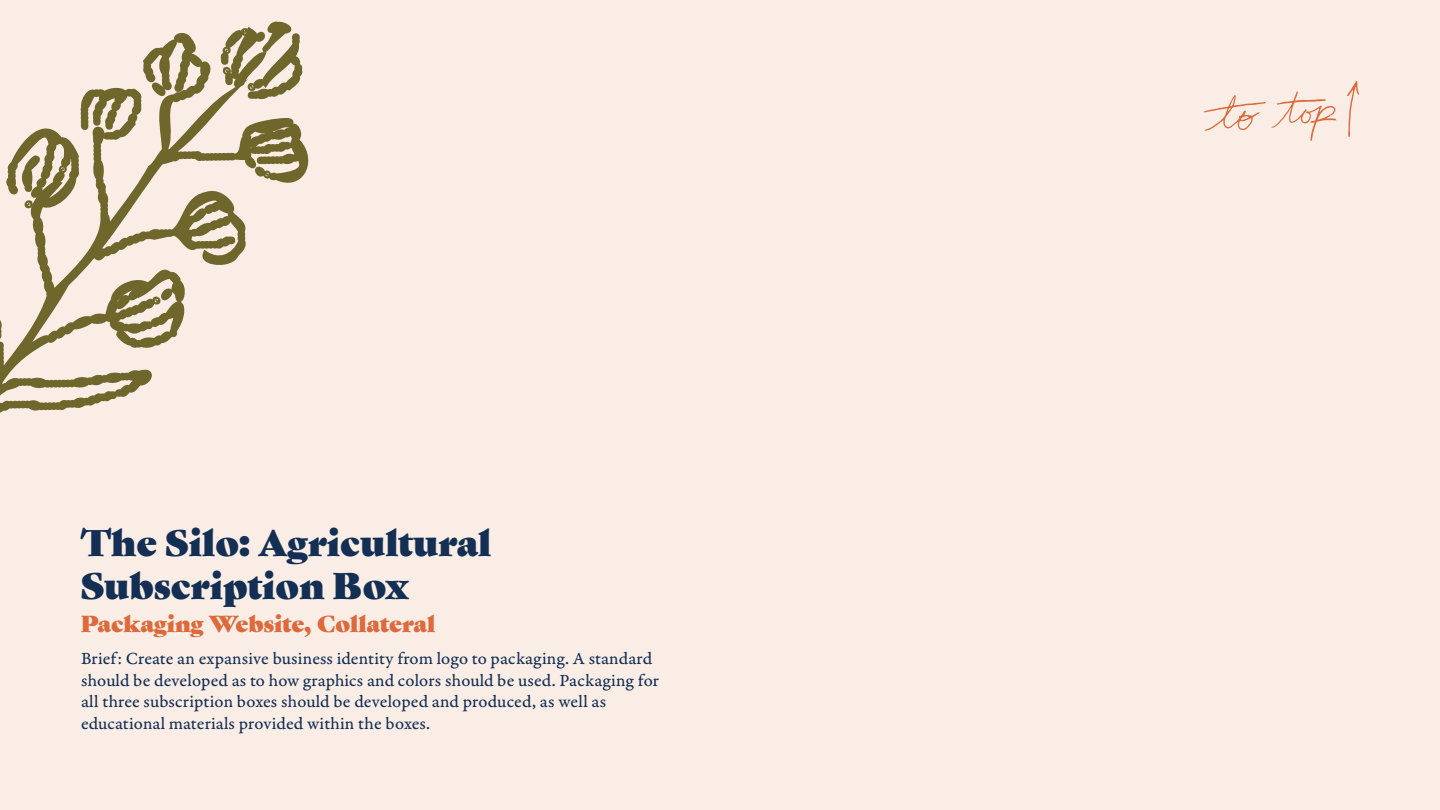
<style>
.page{position:relative;width:1440px;height:810px;background:#faede6}
.page>*{position:absolute;margin:0;border:0;box-sizing:border-box;transform-origin:0 0}
.t1{font:36px/43.2px "Gastromond";color:#133054}
.t2{font:22.5px "Gastromond";color:#de693b}
.t3{font:18px/21.6px "Garamond Premr Pro Capt";letter-spacing:.005em;color:#133054}
</style>
<div class="page">
<svg style="left:0;top:21px;width:309px;height:392px"></svg>
<svg style="left:247px;top:33px;width:55px;height:66px"></svg>
<svg style="left:22px;top:155px;width:19px;height:37px"></svg>
<svg style="left:0;top:194px;width:2px;height:146px"></svg>
<svg style="left:1204px;top:95px;width:62px;height:36px"></svg>
<svg style="left:1272px;top:91px;width:65px;height:50px"></svg>
<svg style="left:1347px;top:81px;width:12px;height:56px"></svg>
<h1 class="t1" style="left:81px;top:518px;width:412px">The Silo: Agricultural<br>Subscription Box</h1>
<p class="t2" style="left:81px;top:607px;width:356px">Packaging Website, Collateral</p>
<p class="t3" style="left:81px;top:648px;width:580px">Brief: Create an expansive business identity from logo to packaging. A standard should be developed as to how graphics and colors should be used. Packaging for all three subscription boxes should be developed and produced, as well as educational materials provided within the boxes.</p>
</div>
